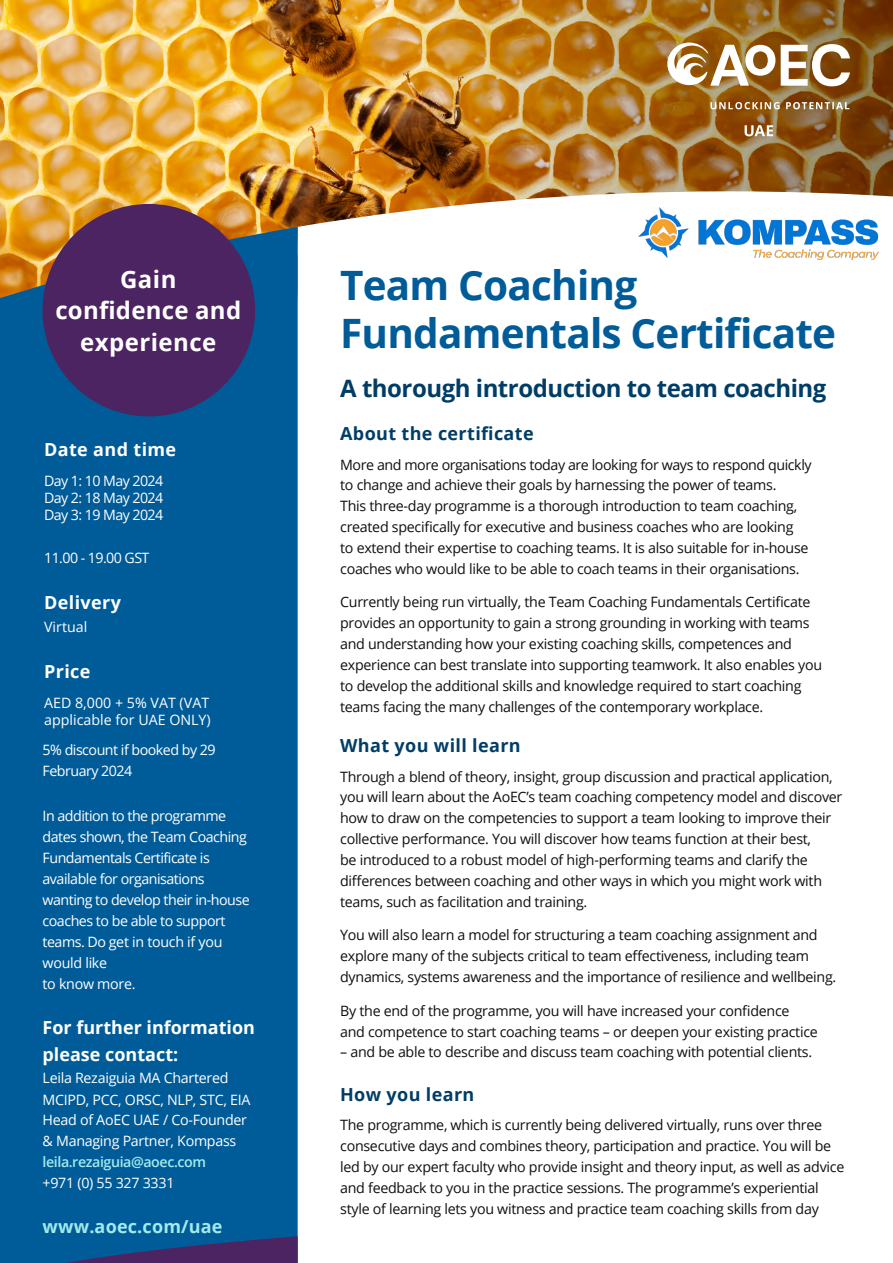
<style>
.page{position:relative;width:893px;height:1263px;background:#fff}
.page>*{position:absolute;margin:0;border:0;box-sizing:border-box;transform-origin:0 0}
.t1{font:700 40.5px/48px "Open Sans";letter-spacing:-.02em;color:#005c99}
.t2{font:700 24px "Open Sans";letter-spacing:-.02em;color:#003d66}
.t3{font:700 24px/31.5px "Open Sans";letter-spacing:.02em;color:#fff;text-align:center}
.t4{font:700 18px "Open Sans";letter-spacing:.02em;color:#003d66}
.t5{font:700 18px/26.4px "Open Sans";color:#fff}
.t6{font:700 18px "Open Sans";letter-spacing:.02em;color:#fff}
.t7{font:700 18px "Open Sans";letter-spacing:.01em;color:#a2ebec}
.Body{font:14.25px/20.9px "Open Sans";letter-spacing:-.02em;color:#0f0f0f}
.t8{font:14.25px/21px "Open Sans";letter-spacing:-.035em;color:#fff}
.t9{font:14.25px/17.1px "Open Sans";color:#fff}
.t10{font:600 14.25px "Open Sans";letter-spacing:-.03em;color:#a2ebec}
</style>
<div class="page">
<img style="left:0;top:0;width:893px;height:227px">
<svg style="left:298px;top:191px;width:595px;height:36px"></svg>
<div style="left:0;top:227px;width:298px;height:1036px;background:#005c99"></div>
<svg style="left:1px;top:1236px;width:297px;height:27px;background:#214380"></svg>
<div style="left:43px;top:204px;width:212px;height:212px;background:#4c2461;border-radius:50%"></div>
<svg style="left:745px;top:125px;width:28px;height:11px"></svg>
<svg style="left:781px;top:44px;width:69px;height:42px"></svg>
<svg style="left:667px;top:43px;width:108px;height:43px"></svg>
<svg style="left:710px;top:102px;width:139px;height:7px"></svg>
<img style="left:638px;top:208px;width:241px;height:52px">
<h2 class="t3" style="left:55px;top:263px;width:187px">Gain confidence and experience</h2>
<p class="t6" style="left:44px;top:437px;width:134px">Date and time</p>
<p class="t8" style="left:44px;top:472px;width:121px;line-height:17.1px;text-align:justify">Day 1: 10 May 2024<br>Day 2: 18 May 2024<br>Day 3: 19 May 2024</p>
<p class="t8" style="left:44px;top:546px;width:107px">11.00 - 19.00 GST</p>
<p class="t6" style="left:44px;top:590px;width:78px">Delivery</p>
<p class="t9" style="left:44px;top:617px;width:45px">Virtual</p>
<p class="t5" style="left:44px;top:658px;width:48px">Price</p>
<p class="t9" style="left:44px;top:694px;width:168px">AED 8,000 + 5% VAT (VAT applicable for UAE ONLY)</p>
<p class="t8" style="left:43px;top:739px;width:175px">5% discount if booked by 29<br>February 2024</p>
<p class="t8" style="left:43px;top:805px;width:209px">In addition to the programme dates shown, the Team Coaching<br>Fundamentals Certificate is available for organisations wanting to develop their in-house coaches to be able to support teams. Do get in touch if you would like<br>to know more.</p>
<p class="t5" style="left:43px;top:1014px;width:214px">For further information please contact:</p>
<p class="t8" style="left:43px;top:1067px;width:210px">Leila Rezaiguia MA Chartered<br>MCIPD, PCC, ORSC, NLP, STC, EIA<br>Head of AoEC UAE / Co-Founder &amp; Managing Partner, Kompass</p>
<p class="t10" style="left:43px;top:1152px;width:165px">leila.rezaiguia@aoec.com</p>
<p class="t8" style="left:43px;top:1172px;width:133px">+971 (0) 55 327 3331</p>
<p class="t7" style="left:43px;top:1214px;width:181px">www.aoec.com/uae</p>
<h1 class="t1" style="left:340px;top:261px;width:497px">Team Coaching<br>Fundamentals Certificate</h1>
<h2 class="t2" style="left:340px;top:371px;width:488px">A thorough introduction to team coaching</h2>
<h3 class="t4" style="left:340px;top:421px;width:195px">About the certificate</h3>
<p class="Body" style="left:340px;top:454px;width:473px">More and more organisations today are looking for ways to respond quickly to change and achieve their goals by harnessing the power of teams.<br>This three‑day programme is a thorough introduction to team coaching, created specifically for executive and business coaches who are looking<br>to extend their expertise to coaching teams. It is also suitable for in‑house coaches who would like to be able to coach teams in their organisations.</p>
<p class="Body" style="left:340px;top:591px;width:483px">Currently being run virtually, the Team Coaching Fundamentals Certificate provides an opportunity to gain a strong grounding in working with teams and understanding how your existing coaching skills, competences and experience can best translate into supporting teamwork. It also enables you to develop the additional skills and knowledge required to start coaching teams facing the many challenges of the contemporary workplace.</p>
<h3 class="t4" style="left:340px;top:733px;width:182px">What you will learn</h3>
<p class="Body" style="left:340px;top:766px;width:504px">Through a blend of theory, insight, group discussion and practical application, you will learn about the AoEC’s team coaching competency model and discover how to draw on the competencies to support a team looking to improve their collective performance. You will discover how teams function at their best,<br>be introduced to a robust model of high‑performing teams and clarify the differences between coaching and other ways in which you might work with teams, such as facilitation and training.</p>
<p class="Body" style="left:340px;top:924px;width:498px">You will also learn a model for structuring a team coaching assignment and explore many of the subjects critical to team effectiveness, including team dynamics, systems awareness and the importance of resilience and wellbeing.</p>
<p class="Body" style="left:340px;top:1000px;width:479px">By the end of the programme, you will have increased your confidence and competence to start coaching teams – or deepen your existing practice</p>
<p class="Body" style="left:340px;top:1041px;width:473px">– and be able to describe and discuss team coaching with potential clients.</p>
<h3 class="t4" style="left:340px;top:1082px;width:136px">How you learn</h3>
<p class="Body" style="left:340px;top:1114px;width:506px">The programme, which is currently being delivered virtually, runs over three consecutive days and combines theory, participation and practice. You will be led by our expert faculty who provide insight and theory input, as well as advice and feedback to you in the practice sessions. The programme’s experiential style of learning lets you witness and practice team coaching skills from day</p>
</div>
